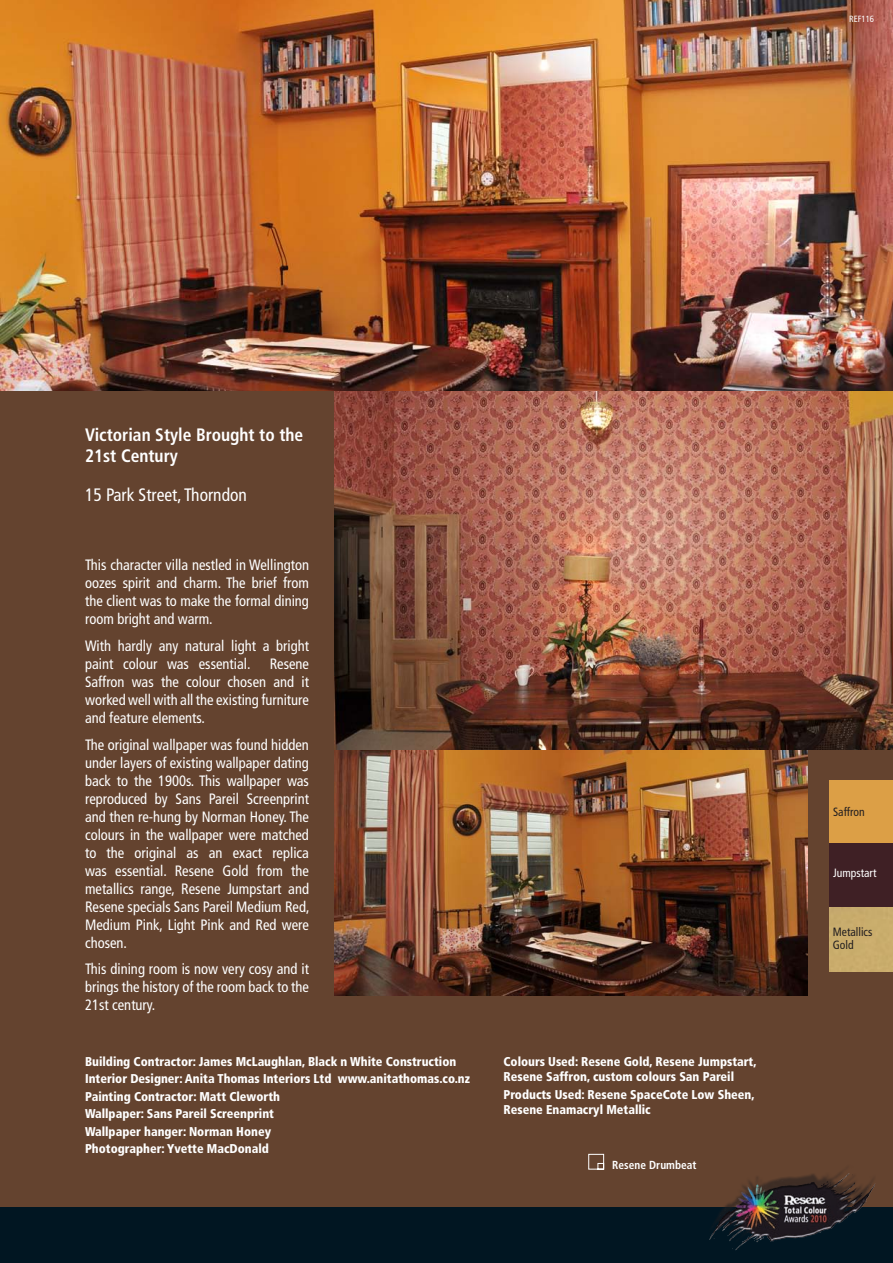
<style>
.page{position:relative;width:893px;height:1263px;background:#fff}
.page>*{position:absolute;margin:0;border:0;box-sizing:border-box;transform-origin:0 0}
.project{font:700 condensed 18px/21.6px "Frutiger";color:#fff}
.project_sub{font:condensed 18px "Frutiger";color:#fff}
.body{font:condensed 15px/18px "Frutiger";color:#fff;text-align:justify}
.credits_white{font:900 condensed 12.75px/15.3px "Frutiger";color:#fff}
.Colour_swatch_RHS{font:condensed 12px/13.5px "Frutiger";color:#231f20}
.Colour_swatch_RHS-2{font:condensed 12px "Frutiger";color:#fff}
.t1{font:700 condensed 11.7px "Frutiger";letter-spacing:.005em;color:#fff}
.Ref_left{font:condensed 9px "Frutiger";color:#fff}
</style>
<div class="page">
<div style="left:0;top:381px;width:893px;height:831px;background:#64432f"></div>
<img style="left:334px;top:749px;width:474px;height:246px">
<img style="left:334px;top:390px;width:559px;height:359px">
<img style="left:0;top:0;width:893px;height:390px">
<div style="left:829px;top:780px;width:64px;height:63px;background:#dc9f46"></div>
<div style="left:829px;top:843px;width:64px;height:64px;background:#3f2025"></div>
<div style="left:829px;top:907px;width:64px;height:65px;background:#c9ac6c"></div>
<svg style="left:588px;top:1153px;width:17px;height:17px"></svg>
<div style="left:0;top:1208px;width:893px;height:55px;background:#011622"></div>
<img style="left:710px;top:1172px;width:165px;height:78px">
<p class="Ref_left" style="left:849px;top:13px;width:26px">REF116</p>
<p class="project" style="left:85px;top:424px;width:220px">Victorian Style Brought to the<br>21st Century</p>
<p class="project_sub" style="left:85px;top:484px;width:163px">15 Park Street, Thorndon</p>
<p class="body" style="left:85px;top:556px;width:225px">This character villa nestled in Wellington oozes spirit and charm. The brief from the client was to make the formal dining room bright and warm.</p>
<p class="body" style="left:85px;top:637px;width:225px">With hardly any natural light a bright paint colour was essential.</p>
<p class="body" style="left:85px;top:655px;width:225px;text-indent:185px">Resene Saffron was the colour chosen and it worked well with all the existing furniture and feature elements.</p>
<p class="body" style="left:85px;top:735px;width:226px">The original wallpaper was found hidden under layers of existing wallpaper dating back to the 1900s. This wallpaper was reproduced by Sans Pareil Screenprint and then re-hung by Norman Honey. The colours in the wallpaper were matched to the original as an exact replica was essential. Resene Gold from the metallics range, Resene Jumpstart and Resene specials Sans Pareil Medium Red, Medium Pink, Light Pink and Red were chosen.</p>
<p class="body" style="left:85px;top:960px;width:225px">This dining room is now very cosy and it brings the history of the room back to the 21st century.</p>
<p class="credits_white" style="left:85px;top:1054px;width:373px">Building Contractor: James McLaughlan, Black n White Construction</p>
<p class="credits_white" style="left:85px;top:1071px;width:387px">Interior Designer: Anita Thomas Interiors Ltd www.anitathomas.co.nz</p>
<p class="credits_white" style="left:85px;top:1089px;width:196px">Painting Contractor: Matt Cleworth</p>
<p class="credits_white" style="left:85px;top:1106px;width:191px">Wallpaper: Sans Pareil Screenprint</p>
<p class="credits_white" style="left:85px;top:1124px;width:188px">Wallpaper hanger: Norman Honey</p>
<p class="credits_white" style="left:85px;top:1141px;width:185px">Photographer: Yvette MacDonald</p>
<p class="credits_white" style="left:503px;top:1054px;width:255px">Colours Used: Resene Gold, Resene Jumpstart,<br>Resene Saffron, custom colours San Pareil</p>
<p class="credits_white" style="left:503px;top:1086px;width:253px">Products Used: Resene SpaceCote Low Sheen,<br>Resene Enamacryl Metallic</p>
<p class="t1" style="left:612px;top:1158px;width:86px">Resene Drumbeat</p>
<p class="Colour_swatch_RHS" style="left:833px;top:805px;width:33px">Saffron</p>
<p class="Colour_swatch_RHS-2" style="left:833px;top:866px;width:45px">Jumpstart</p>
<p class="Colour_swatch_RHS" style="left:833px;top:925px;width:41px">Metallics<br>Gold</p>
</div>
